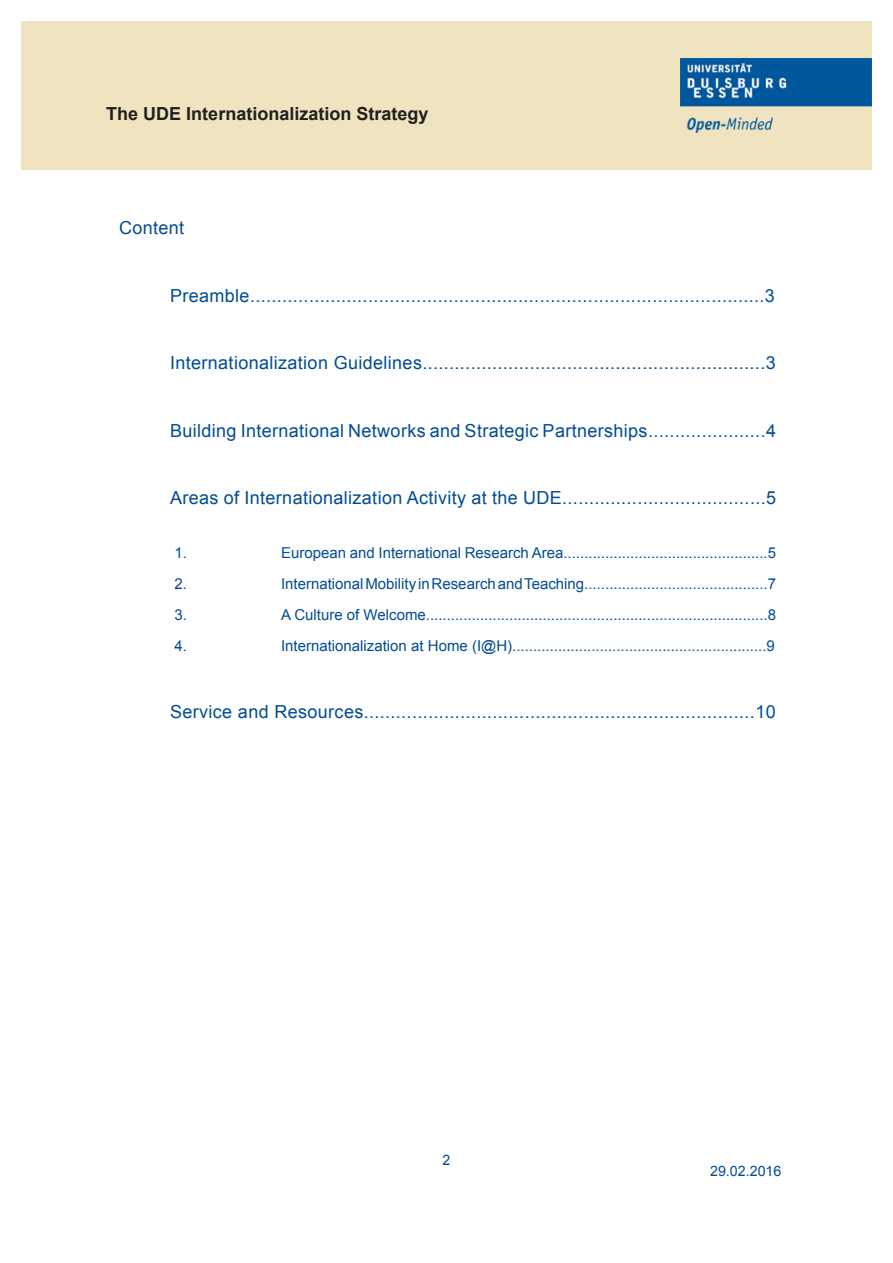
<style>
.page{position:relative;width:893px;height:1263px;background:#fff}
.page>*{position:absolute;margin:0;border:0;box-sizing:border-box;transform-origin:0 0}
.Überschriften{font:18px "Arial";letter-spacing:.02em;color:#004c93}
.t1{font:700 18px "Arial";color:#231f20}
.Aufzählung{font:15px "Arial";color:#004c93}
.t2{font:14.25px "Arial";color:#004c93}
</style>
<div class="page">
<div style="left:21px;top:21px;width:851px;height:149px;background:#efe4bf"></div>
<img style="left:680px;top:59px;width:192px;height:74px">
<p class="t1" style="left:106px;top:102px;width:324px">The UDE Internationalization Strategy</p>
<p class="Überschriften" style="left:119px;top:216px;width:67px">Content</p>
<p class="Überschriften" style="left:170px;top:284px;width:606px">Preamble................................................................................................3</p>
<p class="Überschriften" style="left:170px;top:351px;width:607px">Internationalization Guidelines................................................................3</p>
<p class="Überschriften" style="left:170px;top:419px;width:607px">Building International Networks and Strategic Partnerships......................4</p>
<p class="Überschriften" style="left:170px;top:486px;width:607px">Areas of Internationalization Activity at the UDE......................................5</p>
<p class="Aufzählung" style="left:174px;top:543px;width:14px">1.</p>
<p class="Aufzählung" style="left:281px;top:543px;width:497px">European and International Research Area.................................................5</p>
<p class="Aufzählung" style="left:174px;top:574px;width:14px">2.</p>
<p class="Aufzählung" style="left:281px;top:574px;width:497px">International Mobility in Research and Teaching............................................7</p>
<p class="Aufzählung" style="left:174px;top:605px;width:14px">3.</p>
<p class="Aufzählung" style="left:281px;top:605px;width:496px">A Culture of Welcome..................................................................................8</p>
<p class="Aufzählung" style="left:174px;top:636px;width:14px">4.</p>
<p class="Aufzählung" style="left:281px;top:636px;width:495px">Internationalization at Home (I@H).............................................................9</p>
<p class="Überschriften" style="left:170px;top:700px;width:607px">Service and Resources.........................................................................10</p>
<p class="t2" style="left:442px;top:1150px;width:9px">2</p>
<p class="t2" style="left:710px;top:1161px;width:73px">29.02.2016</p>
</div>
